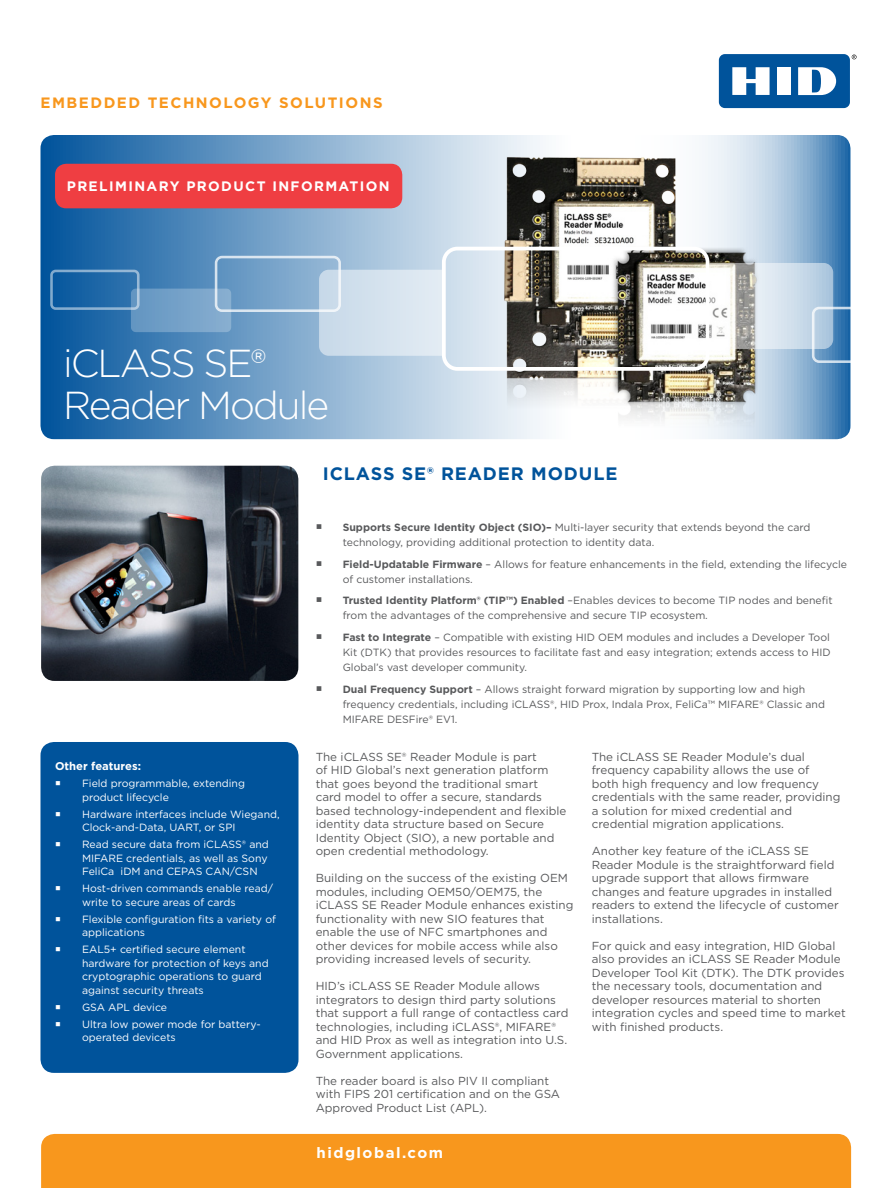
<style>
.page{position:relative;width:891px;height:1188px;background:#fff}
.page>*{position:absolute;margin:0;border:0;box-sizing:border-box;transform-origin:0 0}
.t1{font:300 39px/42px "Gotham";letter-spacing:-.05em;color:#fff}
.t2{font:700 18px "Gotham";letter-spacing:.05em;color:#00539b}
.t3{font:700 15px "Gotham";letter-spacing:.1em;color:#f8971d}
.t4{font:700 15px "Gotham";letter-spacing:.1em;color:#fff}
.t5{font:700 13.8px "Gotham";letter-spacing:.1em;color:#fff}
.body{font:11.7px/13.5px "Gotham";color:#58595b}
.t6{font:700 11.25px "Gotham";color:#fff}
.t7{font:10.5px/15px "Gotham";color:#58595b}
.t8{font:10.5px/13.5px "Gotham";color:#fff}
.s1{font-weight:700}
</style>
<div class="page">
<svg style="left:852px;top:55px;width:5px;height:4px"></svg>
<div style="left:719px;top:54px;width:131px;height:54px;background:#00539b;border-radius:6px"></div>
<div style="left:777px;top:67px;width:14px;height:28px;background:#fff"></div>
<svg style="left:732px;top:67px;width:38px;height:28px"></svg>
<svg style="left:798px;top:67px;width:38px;height:28px"></svg>
<svg style="left:40px;top:135px;width:810px;height:304px;background:#73a0c8"></svg>
<div style="left:41px;top:1134px;width:810px;height:54px;background:#f8971d"></div>
<img style="left:41px;top:466px;width:257px;height:215px">
<div style="left:40px;top:742px;width:258px;height:331px;background:#00539b;border-radius:14px"></div>
<img style="left:492px;top:138px;width:277px;height:302px">
<div style="left:55px;top:164px;width:347px;height:44px;background:#ef3e42;border-radius:11px"></div>
<div style="left:215px;top:256px;width:126px;height:56px;border:3px solid #fff;border-radius:6px"></div>
<svg style="left:131px;top:289px;width:100px;height:43px;background:#77a3c9"></svg>
<div style="left:50px;top:270px;width:90px;height:40px;border:3px solid #fff;border-radius:4px"></div>
<div style="left:442px;top:247px;width:267px;height:124px;border:4px solid #fff;border-radius:14px"></div>
<svg style="left:319px;top:270px;width:123px;height:86px;background:#d5e2ee"></svg>
<svg style="left:709px;top:263px;width:142px;height:100px;background:#b6c8d6"></svg>
<p class="t3" style="left:40px;top:92px;width:344px">EMBEDDED TECHNOLOGY SOLUTIONS</p>
<p class="t5" style="left:67px;top:177px;width:324px">PRELIMINARY PRODUCT INFORMATION</p>
<p class="t1" style="left:63px;top:341px;width:268px">iCLASS SE®<br>Reader Module</p>
<p class="t2" style="left:323px;top:462px;width:296px">ICLASS SE® READER MODULE</p>
<p class="t6" style="left:55px;top:759px;width:87px">Other features:</p>
<p class="t8" style="left:82px;top:777px;width:165px">Field programmable, extending product lifecycle</p>
<p class="t8" style="left:82px;top:807px;width:199px">Hardware interfaces include Wiegand,<br>Clock-and-Data, UART, or SPI</p>
<p class="t8" style="left:82px;top:838px;width:188px">Read secure data from iCLASS® and<br>MIFARE credentials, as well as Sony<br>FeliCa iDM and CEPAS CAN/CSN</p>
<p class="t8" style="left:82px;top:882px;width:193px">Host-driven commands enable read/ write to secure areas of cards</p>
<p class="t8" style="left:82px;top:912px;width:195px">Flexible configuration fits a variety of applications</p>
<p class="t8" style="left:82px;top:943px;width:188px">EAL5+ certified secure element hardware for protection of keys and cryptographic operations to guard against security threats</p>
<p class="t8" style="left:82px;top:1000px;width:87px">GSA APL device</p>
<p class="t8" style="left:82px;top:1017px;width:180px">Ultra low power mode for battery&shy;operated devicets</p>
<p class="t7" style="left:343px;top:520px;width:469px"><span class="s1">Supports Secure Identity Object (SIO)–</span> Multi-layer security that extends beyond the card technology, providing additional protection to identity data.</p>
<p class="t7" style="left:343px;top:556px;width:506px"><span class="s1">Field-Updatable Firmware</span> – Allows for feature enhancements in the field, extending the lifecycle of customer installations.</p>
<p class="t7" style="left:343px;top:593px;width:492px"><span class="s1">Trusted Identity Platform® (TIP™) Enabled</span> –Enables devices to become TIP nodes and benefit from the advantages of the comprehensive and secure TIP ecosystem.</p>
<p class="t7" style="left:343px;top:630px;width:490px;text-align:justify"><span class="s1">Fast to Integrate</span> – Compatible with existing HID OEM modules and includes a Developer Tool Kit (DTK) that provides resources to facilitate fast and easy integration; extends access to HID Global’s vast developer community.</p>
<p class="t7" style="left:343px;top:682px;width:484px"><span class="s1">Dual Frequency Support</span> – Allows straight forward migration by supporting low and high frequency credentials, including iCLASS®, HID Prox, Indala Prox, FeliCa™ MIFARE® Classic and<br>MIFARE DESFire® EV1.</p>
<p class="body" style="left:316px;top:750px;width:252px">The iCLASS SE® Reader Module is part<br>of HID Global’s next generation platform that goes beyond the traditional smart card model to offer a secure, standards based technology-independent and flexible identity data structure based on Secure Identity Object (SIO), a new portable and open credential methodology.</p>
<p class="body" style="left:316px;top:871px;width:259px">Building on the success of the existing OEM modules, including OEM50/OEM75, the iCLASS SE Reader Module enhances existing functionality with new SIO features that enable the use of NFC smartphones and other devices for mobile access while also providing increased levels of security.</p>
<p class="body" style="left:316px;top:979px;width:254px">HID’s iCLASS SE Reader Module allows integrators to design third party solutions that support a full range of contactless card technologies, including iCLASS®, MIFARE® and HID Prox as well as integration into U.S.<br>Government applications.</p>
<p class="body" style="left:316px;top:1074px;width:246px">The reader board is also PIV II compliant with FIPS 201 certification and on the GSA<br>Approved Product List (APL).</p>
<p class="t4" style="left:316px;top:1142px;width:128px">hidglobal.com</p>
<p class="body" style="left:592px;top:750px;width:250px">The iCLASS SE Reader Module’s dual frequency capability allows the use of<br>both high frequency and low frequency credentials with the same reader, providing a solution for mixed credential and credential migration applications.</p>
<p class="body" style="left:592px;top:844px;width:249px">Another key feature of the iCLASS SE Reader Module is the straightforward field upgrade support that allows firmware changes and feature upgrades in installed readers to extend the lifecycle of customer installations.</p>
<p class="body" style="left:592px;top:939px;width:255px">For quick and easy integration, HID Global also provides an iCLASS SE Reader Module Developer Tool Kit (DTK). The DTK provides the necessary tools, documentation and developer resources material to shorten integration cycles and speed time to market with finished products.</p>
</div>
